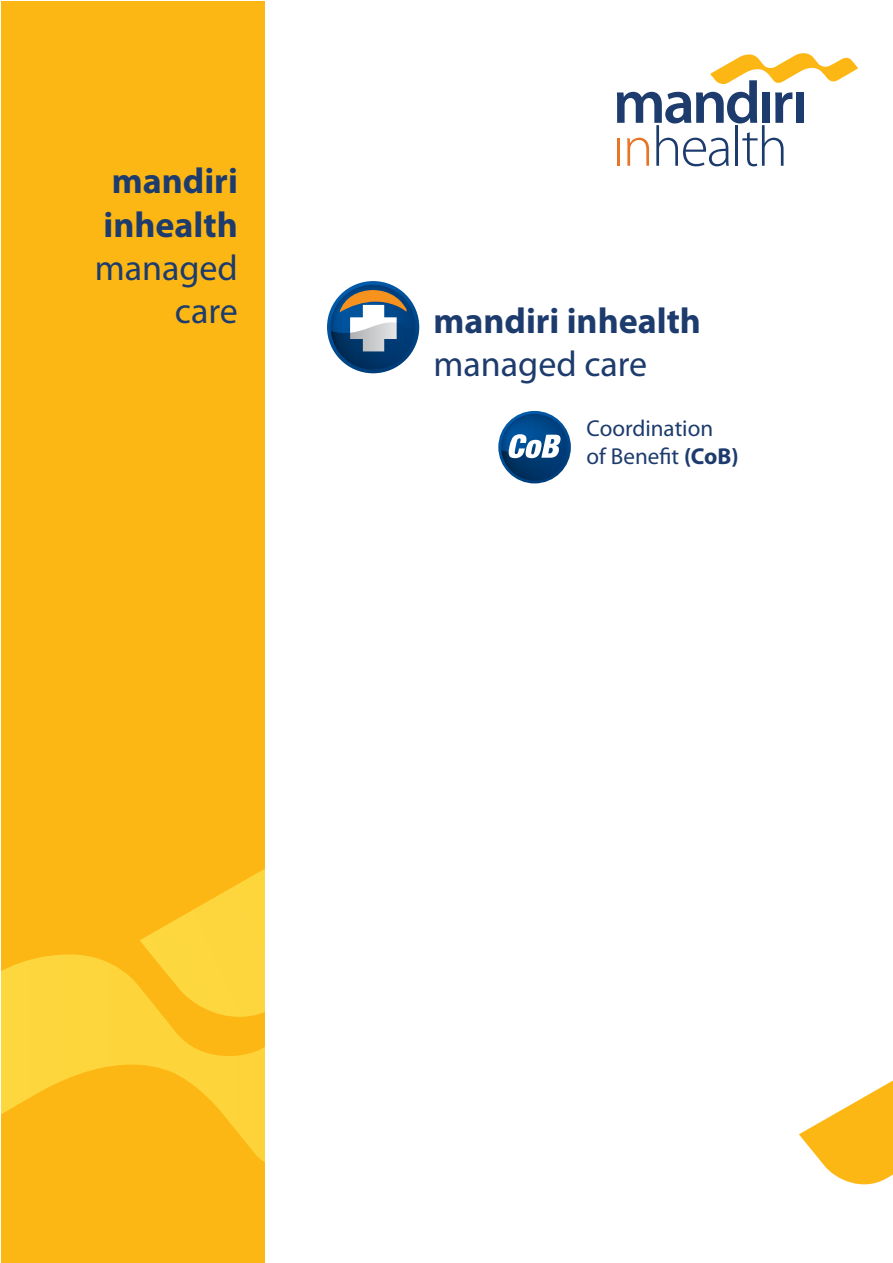
<style>
.page{position:relative;width:893px;height:1263px;background:#fff}
.page>*{position:absolute;margin:0;border:0;box-sizing:border-box;transform-origin:0 0}
.t1{font:700 36px/43.2px "Myriad Pro";color:#1d3c6d}
.t2{font:36px/43.2px "Myriad Pro";color:#1d3c6d;text-align:right}
.t3{font:23.1px/27.8px "Myriad Pro";color:#1d3c6d}
.s1{font-weight:700}
</style>
<div class="page">
<svg style="left:799px;top:1080px;width:94px;height:105px"></svg>
<svg style="left:617px;top:53px;width:241px;height:113px"></svg>
<div style="left:1px;top:1px;width:263px;height:1261px;background:#fdb714"></div>
<svg style="left:140px;top:869px;width:124px;height:75px"></svg>
<svg style="left:1px;top:944px;width:263px;height:218px"></svg>
<svg style="left:498px;top:411px;width:73px;height:72px"></svg>
<svg style="left:501px;top:414px;width:67px;height:67px"></svg>
<svg style="left:327px;top:281px;width:92px;height:92px"></svg>
<svg style="left:331px;top:285px;width:85px;height:85px"></svg>
<p class="t1" style="left:104px;top:160px;width:136px">mandiri inhealth</p>
<p class="t2" style="left:95px;top:247px;width:145px">managed care</p>
<p class="t1" style="left:434px;top:300px;width:269px">mandiri inhealth</p>
<p class="t2" style="left:434px;top:343px;width:215px">managed care</p>
<p class="t3" style="left:587px;top:415px;width:153px">Coordination<br>of Benefit <span class="s1">(CoB)</span></p>
</div>
